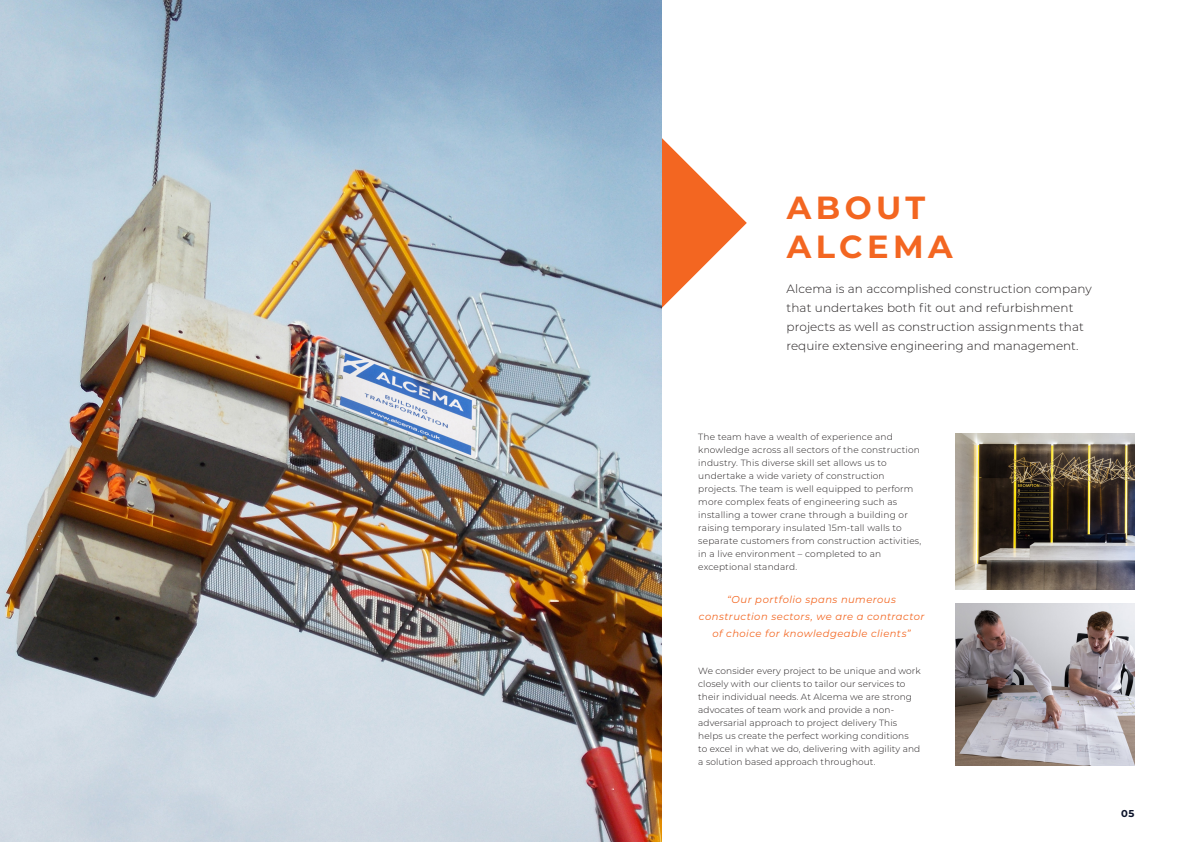
<style>
.page{position:relative;width:1191px;height:842px;background:#fff}
.page>*{position:absolute;margin:0;border:0;box-sizing:border-box;transform-origin:0 0}
.t1{font:700 32px/39px "Montserrat";letter-spacing:.14em;color:#f36621}
.t2{font:300 12px/19px "Montserrat";letter-spacing:.01em;color:#231f20}
.t3{font:italic 10px/17px "Montserrat";letter-spacing:.045em;color:#f36621;text-align:center}
.t4{font:700 10px "Montserrat";color:#0c132a}
.t5{font:300 9px/13px "Montserrat";letter-spacing:.01em;color:#231f20}
</style>
<div class="page">
<svg style="left:661px;top:121px;width:86px;height:204px"></svg>
<img style="left:0;top:0;width:661px;height:842px">
<img style="left:955px;top:603px;width:179px;height:162px">
<img style="left:955px;top:434px;width:179px;height:156px">
<h1 class="t1" style="left:786px;top:186px;width:164px">ABOUT<br>ALCEMA</h1>
<h2 class="t2" style="left:786px;top:279px;width:307px">Alcema is an accomplished construction company that undertakes both fit out and refurbishment projects as well as construction assignments that require extensive engineering and management.</h2>
<p class="t5" style="left:698px;top:430px;width:224px">The team have a wealth of experience and knowledge across all sectors of the construction industry. This diverse skill set allows us to undertake a wide variety of construction projects. The team is well equipped to perform more complex feats of engineering such as installing a tower crane through a building or raising temporary insulated 15m-tall walls to separate customers from construction activities, in a live environment – completed to an exceptional standard.</p>
<p class="t3" style="left:699px;top:590px;width:227px">“Our portfolio spans numerous construction sectors, we are a contractor of choice for knowledgeable clients”</p>
<p class="t5" style="left:698px;top:664px;width:224px">We consider every project to be unique and work closely with our clients to tailor our services to their individual needs. At Alcema we are strong advocates of team work and provide a non&shy;adversarial approach to project delivery This helps us create the perfect working conditions<br>to excel in what we do, delivering with agility and a solution based approach throughout.</p>
<p class="t4" style="left:1121px;top:806px;width:15px">05</p>
</div>
